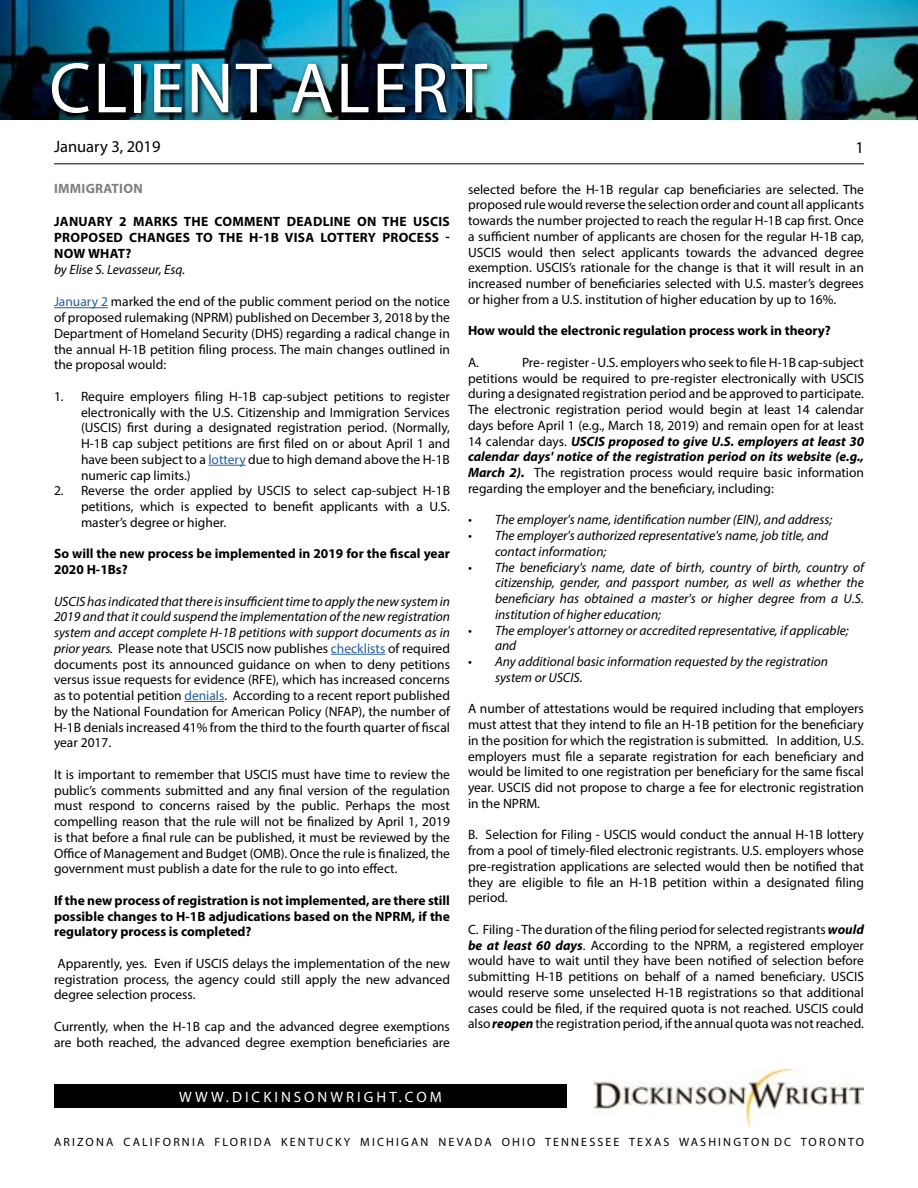
<style>
.page{position:relative;width:918px;height:1188px;background:#fff}
.page>*{position:absolute;margin:0;border:0;box-sizing:border-box;transform-origin:0 0}
.t1{font:72px "Myriad Pro";letter-spacing:.03em;color:#fff}
.t2{font:16.5px "Myriad Pro";color:#000}
.t3{font:15px "Myriad Pro";letter-spacing:.2em;color:#fff}
.t4{font:13.5px/15.8px "Myriad Pro";color:#000;text-align:justify}
.t5{font:italic 13.5px/15.8px "Myriad Pro";color:#000}
.t6{font:700 13.5px/15.8px "Myriad Pro";color:#000;text-align:justify}
.t7{font:700 13.5px "Myriad Pro";letter-spacing:.02em;color:#7d7e7e}
.t8{font:12px "Myriad Pro";letter-spacing:.18em;color:#000}
.s1{color:#215e9e}
.s2{font-style:italic}
.s3{font-weight:700;font-style:italic}
</style>
<div class="page">
<img style="left:0;top:0;width:918px;height:120px">
<div style="left:54px;top:1084px;width:513px;height:24px;background:#000"></div>
<img style="left:594px;top:1069px;width:270px;height:60px">
<img style="left:49px;top:60px;width:444px;height:60px">
<hr style="left:54px;top:163px;width:810px;height:1px;background:#000">
<hr style="left:54px;top:307px;width:54px;height:1px;background:#215e9e">
<hr style="left:208px;top:465px;width:38px;height:1px;background:#215e9e">
<hr style="left:331px;top:654px;width:54px;height:1px;background:#215e9e">
<hr style="left:184px;top:701px;width:40px;height:1px;background:#215e9e">
<h1 class="t1" style="left:49px;top:44px;width:439px">CLIENT ALERT</h1>
<p class="t2" style="left:54px;top:136px;width:108px">January 3, 2019</p>
<p class="t2" style="left:856px;top:138px;width:10px">1</p>
<p class="t7" style="left:54px;top:180px;width:90px">IMMIGRATION</p>
<p class="t6" style="left:54px;top:213px;width:397px;line-height:16.2px">JANUARY 2 MARKS THE COMMENT DEADLINE ON THE USCIS PROPOSED CHANGES TO THE H-1B VISA LOTTERY PROCESS - NOW WHAT?</p>
<p class="t5" style="left:54px;top:262px;width:133px">by Elise S. Levasseur, Esq.</p>
<p class="t4" style="left:54px;top:294px;width:398px"><span class="s1">January 2</span> marked the end of the public comment period on the notice of proposed rulemaking (NPRM) published on December 3, 2018 by the Department of Homeland Security (DHS) regarding a radical change in the annual H-1B petition filing process. The main changes outlined in the proposal would:</p>
<p class="t4" style="left:81px;top:388px;width:371px;text-indent:-27px">1. Require employers filing H-1B cap-subject petitions to register electronically with the U.S. Citizenship and Immigration Services (USCIS) first during a designated registration period. (Normally, H-1B cap subject petitions are first filed on or about April 1 and have been subject to a <span class="s1">lottery</span> due to high demand above the H-1B numeric cap limits.)</p>
<p class="t4" style="left:81px;top:483px;width:371px;text-indent:-27px">2. Reverse the order applied by USCIS to select cap-subject H-1B petitions, which is expected to benefit applicants with a U.S. master’s degree or higher.</p>
<p class="t6" style="left:54px;top:546px;width:397px">So will the new process be implemented in 2019 for the fiscal year<br>2020 H-1Bs?</p>
<p class="t4" style="left:54px;top:593px;width:398px"><span class="s2">USCIS has indicated that there is insufficient time to apply the new system in 2019 and that it could suspend the implementation of the new registration system and accept complete H-1B petitions with support documents as in prior years.</span> Please note that USCIS now publishes <span class="s1">checklists</span> of required documents post its announced guidance on when to deny petitions versus issue requests for evidence (RFE), which has increased concerns as to potential petition <span class="s1">denials</span>. According to a recent report published by the National Foundation for American Policy (NFAP), the number of H-1B denials increased 41% from the third to the fourth quarter of fiscal year 2017.</p>
<p class="t4" style="left:54px;top:766px;width:398px">It is important to remember that USCIS must have time to review the public’s comments submitted and any final version of the regulation must respond to concerns raised by the public. Perhaps the most compelling reason that the rule will not be finalized by April 1, 2019 is that before a final rule can be published, it must be reviewed by the Office of Management and Budget (OMB). Once the rule is finalized, the government must publish a date for the rule to go into effect.</p>
<p class="t6" style="left:54px;top:892px;width:397px">If the new process of registration is not implemented, are there still possible changes to H-1B adjudications based on the NPRM, if the regulatory process is completed?</p>
<p class="t4" style="left:54px;top:955px;width:398px">Apparently, yes. Even if USCIS delays the implementation of the new registration process, the agency could still apply the new advanced degree selection process.</p>
<p class="t4" style="left:54px;top:1018px;width:398px">Currently, when the H-1B cap and the advanced degree exemptions are both reached, the advanced degree exemption beneficiaries are</p>
<p class="t4" style="left:468px;top:181px;width:398px">selected before the H-1B regular cap beneficiaries are selected. The proposed rule would reverse the selection order and count all applicants towards the number projected to reach the regular H-1B cap first. Once a sufficient number of applicants are chosen for the regular H-1B cap, USCIS would then select applicants towards the advanced degree exemption. USCIS’s rationale for the change is that it will result in an increased number of beneficiaries selected with U.S. master’s degrees or higher from a U.S. institution of higher education by up to 16%.</p>
<p class="t6" style="left:468px;top:322px;width:364px">How would the electronic regulation process work in theory?</p>
<p class="t4" style="left:468px;top:354px;width:13px">A.</p>
<p class="t4" style="left:468px;top:354px;width:398px;text-indent:54px">Pre- register - U.S. employers who seek to file H-1B cap-subject petitions would be required to pre-register electronically with USCIS during a designated registration period and be approved to participate.<br>The electronic registration period would begin at least 14 calendar days before April 1 (e.g., March 18, 2019) and remain open for at least 14 calendar days. <span class="s3">USCIS proposed to give U.S. employers at least 30 calendar days' notice of the registration period on its website (e.g., March 2).</span> The registration process would require basic information regarding the employer and the beneficiary, including:</p>
<p class="t5" style="left:468px;top:512px;width:366px">• The employer's name, identification number (EIN), and address;</p>
<p class="t5" style="left:495px;top:527px;width:335px;text-indent:-27px">• The employer's authorized representative's name, job title, and contact information;</p>
<p class="t5" style="left:495px;top:559px;width:371px;text-align:justify;text-indent:-27px">• The beneficiary's name, date of birth, country of birth, country of citizenship, gender, and passport number, as well as whether the beneficiary has obtained a master's or higher degree from a U.S. institution of higher education;</p>
<p class="t5" style="left:495px;top:622px;width:355px;text-indent:-27px">• The employer's attorney or accredited representative, if applicable; and</p>
<p class="t5" style="left:495px;top:654px;width:335px;text-indent:-27px">• Any additional basic information requested by the registration system or USCIS.</p>
<p class="t4" style="left:468px;top:701px;width:398px">A number of attestations would be required including that employers must attest that they intend to file an H-1B petition for the beneficiary in the position for which the registration is submitted. In addition, U.S. employers must file a separate registration for each beneficiary and would be limited to one registration per beneficiary for the same fiscal year. USCIS did not propose to charge a fee for electronic registration in the NPRM.</p>
<p class="t4" style="left:468px;top:827px;width:398px">B. Selection for Filing - USCIS would conduct the annual H-1B lottery from a pool of timely-filed electronic registrants. U.S. employers whose pre-registration applications are selected would then be notified that they are eligible to file an H-1B petition within a designated filing period.</p>
<p class="t4" style="left:468px;top:921px;width:398px">C. Filing - The duration of the filing period for selected registrants <span class="s3">would be at least 60 days</span>. According to the NPRM, a registered employer would have to wait until they have been notified of selection before submitting H-1B petitions on behalf of a named beneficiary. USCIS would reserve some unselected H-1B registrations so that additional cases could be filed, if the required quota is not reached. USCIS could also <span class="s3">reopen</span> the registration period, if the annual quota was not reached.</p>
<p class="t3" style="left:179px;top:1087px;width:264px">WWW.DICKINSONWRIGHT.COM</p>
<p class="t8" style="left:54px;top:1134px;width:812px">ARIZONA CALIFORNIA FLORIDA KENTUCKY MICHIGAN NEVADA OHIO TENNESSEE TEXAS WASHINGTON DC TORONTO</p>
</div>
